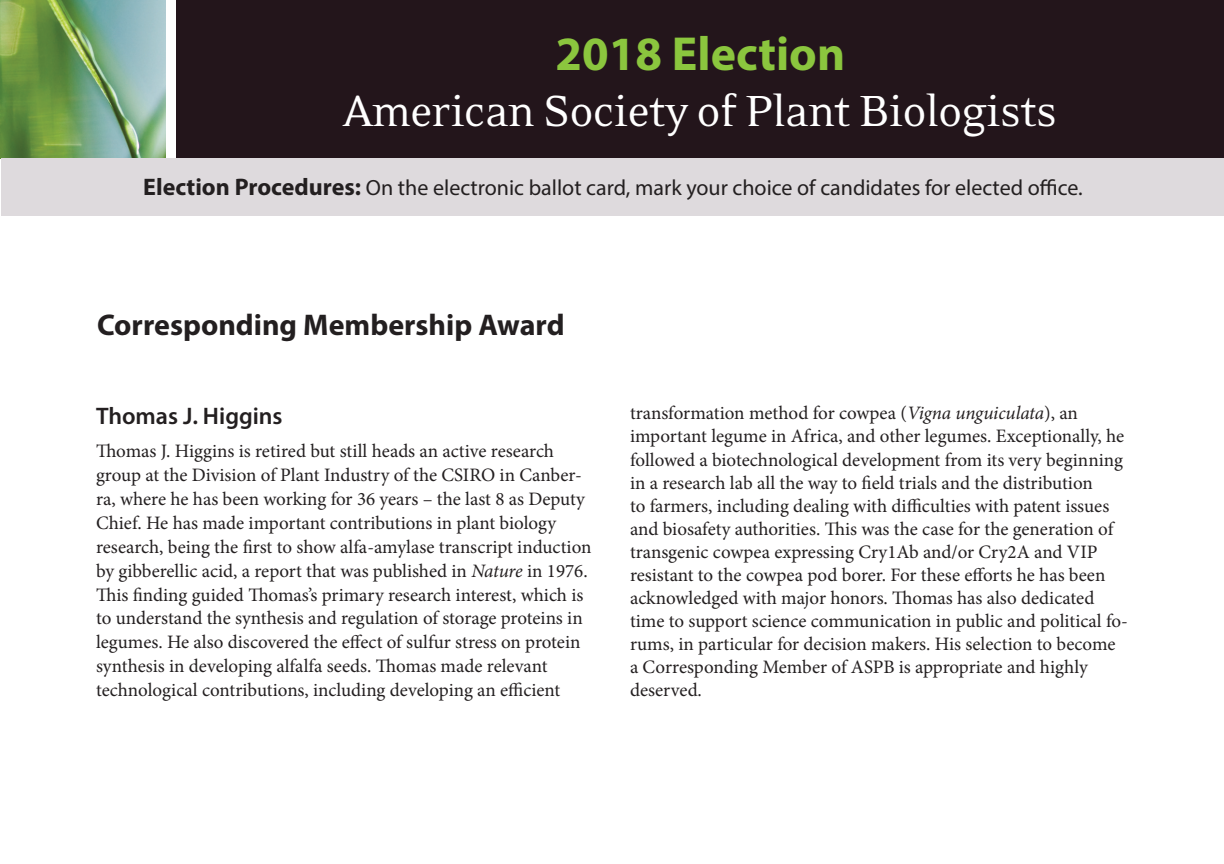
<style>
.page{position:relative;width:1224px;height:864px;background:#fff}
.page>*{position:absolute;margin:0;border:0;box-sizing:border-box;transform-origin:0 0}
.t1{font:50px "Eidetic Neo OT";letter-spacing:-.02em;color:#fff}
.t2{font:700 48px "Myriad Pro";color:#8bc63e}
.candidate_title{font:700 30px "Myriad Pro";color:#231f20}
.candidate_name{font:600 24px "Myriad Pro";color:#231f20}
.t3{font:22px "Myriad Pro";color:#231f20}
.Elections_Body_Text{font:19px/23px "Minion Pro";color:#231f20}
.s1{font-weight:700;font-size:24px}
.s2{font-style:italic}
</style>
<div class="page">
<div style="left:177px;top:0;width:1047px;height:158px;background:#23151b"></div>
<img style="left:0;top:0;width:166px;height:158px">
<div style="left:1px;top:158px;width:1223px;height:58px;background:#dedadd"></div>
<h2 class="t2" style="left:556px;top:23px;width:291px">2018 Election</h2>
<h1 class="t1" style="left:343px;top:86px;width:716px">American Society of Plant Biologists</h1>
<p class="t3" style="left:143px;top:174px;width:941px"><span class="s1">Election Procedures:</span> On the electronic ballot card, mark your choice of candidates for elected office.</p>
<p class="candidate_title" style="left:97px;top:305px;width:469px">Corresponding Membership Award</p>
<p class="candidate_name" style="left:96px;top:400px;width:188px">Thomas J. Higgins</p>
<p class="Elections_Body_Text" style="left:96px;top:440px;width:497px;line-height:23.8px">Thomas J. Higgins is retired but still heads an active research group at the Division of Plant Industry of the CSIRO in Canber&shy;ra, where he has been working for 36 years – the last 8 as Deputy Chief. He has made important contributions in plant biology research, being the first to show alfa-amylase transcript induction by gibberellic acid, a report that was published in <span class="s2">Nature</span> in 1976.<br>This finding guided Thomas’s primary research interest, which is to understand the synthesis and regulation of storage proteins in legumes. He also discovered the effect of sulfur stress on protein synthesis in developing alfalfa seeds. Thomas made relevant technological contributions, including developing an efficient</p>
<p class="Elections_Body_Text" style="left:630px;top:402px;width:500px">transformation method for cowpea (<span class="s2">Vigna unguiculata</span>), an important legume in Africa, and other legumes. Exceptionally, he followed a biotechnological development from its very beginning in a research lab all the way to field trials and the distribution<br>to farmers, including dealing with difficulties with patent issues and biosafety authorities. This was the case for the generation of transgenic cowpea expressing Cry1Ab and/or Cry2A and VIP resistant to the cowpea pod borer. For these efforts he has been acknowledged with major honors. Thomas has also dedicated time to support science communication in public and political fo&shy;rums, in particular for decision makers. His selection to become a Corresponding Member of ASPB is appropriate and highly deserved.</p>
</div>
